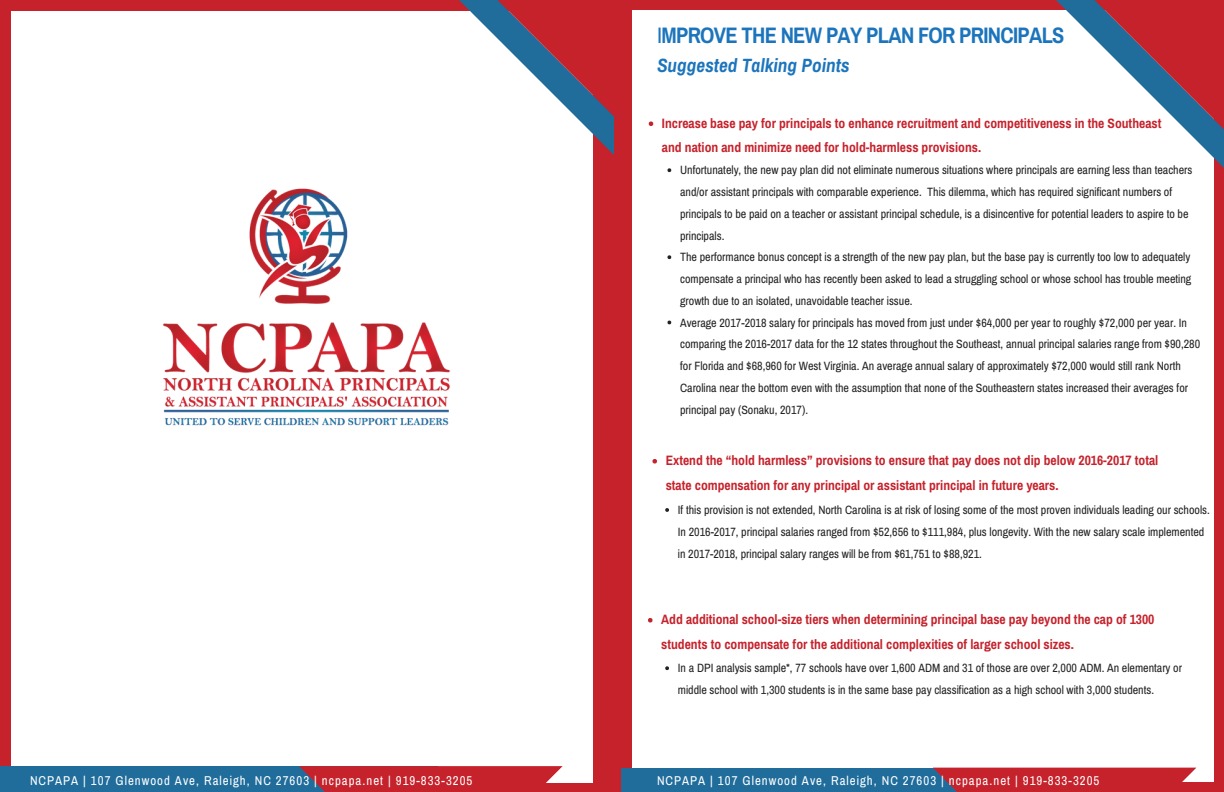
<style>
.page{position:relative;width:1224px;height:792px;background:#fff}
.page>*{position:absolute;margin:0;border:0;box-sizing:border-box;transform-origin:0 0}
.t1{font:700 22.4px "Archivo Narrow";letter-spacing:-.03em;color:#1c75bc}
.t2{font:italic 700 19.2px "Archivo Narrow";color:#1c75bc}
.t3{font:700 13.6px/24.8px "Archivo Narrow";color:#c5222c}
.t4{font:12.8px "Archivo Narrow";letter-spacing:.08em;color:#fff}
.t5{font:12px/21.8px "Archivo Narrow";color:#222}
.s1{font-weight:400}
</style>
<div class="page">
<div style="left:1214px;top:783px;width:10px;height:9px;background:#c5222c"></div>
<div style="left:609px;top:8px;width:22px;height:776px;background:#c5222c"></div>
<div style="left:609px;top:783px;width:22px;height:9px;background:#c5222c"></div>
<div style="left:1214px;top:8px;width:10px;height:776px;background:#c5222c"></div>
<div style="left:630px;top:783px;width:585px;height:9px;background:#c5222c"></div>
<div style="left:609px;top:0;width:22px;height:10px;background:#c5222c"></div>
<div style="left:630px;top:0;width:585px;height:10px;background:#c5222c"></div>
<div style="left:593px;top:783px;width:22px;height:9px;background:#c5222c"></div>
<div style="left:0;top:9px;width:10px;height:776px;background:#c5222c"></div>
<div style="left:593px;top:9px;width:22px;height:776px;background:#c5222c"></div>
<div style="left:9px;top:783px;width:585px;height:9px;background:#c5222c"></div>
<div style="left:0;top:0;width:10px;height:10px;background:#c5222c"></div>
<div style="left:9px;top:0;width:585px;height:10px;background:#c5222c"></div>
<div style="left:0;top:766px;width:438px;height:26px;background:#206d9c"></div>
<svg style="left:299px;top:766px;width:264px;height:26px;fill:#c5222c"></svg>
<svg style="left:434px;top:0;width:180px;height:155px"></svg>
<svg style="left:1056px;top:0;width:168px;height:168px"></svg>
<div style="left:621px;top:768px;width:451px;height:24px;background:#206d9c"></div>
<svg style="left:933px;top:767px;width:264px;height:25px;fill:#c5222c"></svg>
<svg style="left:649px;top:122px;width:4px;height:4px"></svg>
<svg style="left:668px;top:168px;width:3px;height:4px"></svg>
<svg style="left:668px;top:255px;width:3px;height:4px"></svg>
<svg style="left:665px;top:508px;width:4px;height:4px"></svg>
<svg style="left:652px;top:459px;width:5px;height:5px"></svg>
<svg style="left:648px;top:618px;width:4px;height:5px"></svg>
<svg style="left:665px;top:666px;width:4px;height:4px"></svg>
<img style="left:163px;top:188px;width:287px;height:238px">
<h1 class="t1" style="left:657px;top:22px;width:409px"><span class="s1">I</span>MPROVE THE NEW PAY PLAN FOR PRINCIPALS</h1>
<h2 class="t2" style="left:657px;top:54px;width:194px">Suggested Talking Points</h2>
<p class="t3" style="left:662px;top:110px;width:501px">Increase base pay for principals to enhance recruitment and competitiveness in the Southeast and nation and minimize need for hold-harmless provisions.</p>
<p class="t5" style="left:680px;top:159px;width:522px">Unfortunately, the new pay plan did not eliminate numerous situations where principals are earning less than teachers and/or assistant principals with comparable experience. This dilemma, which has required significant numbers of principals to be paid on a teacher or assistant principal schedule, is a disincentive for potential leaders to aspire to be principals.<br>The performance bonus concept is a strength of the new pay plan, but the base pay is currently too low to adequately compensate a principal who has recently been asked to lead a struggling school or whose school has trouble meeting growth due to an isolated, unavoidable teacher issue.<br>Average 2017-2018 salary for principals has moved from just under $64,000 per year to roughly $72,000 per year. In comparing the 2016-2017 data for the 12 states throughout the Southeast, annual principal salaries range from $90,280 for Florida and $68,960 for West Virginia. An average annual salary of approximately $72,000 would still rank North Carolina near the bottom even with the assumption that none of the Southeastern states increased their averages for principal pay (Sonaku, 2017).</p>
<p class="t3" style="left:666px;top:448px;width:494px">Extend the “hold harmless” provisions to ensure that pay does not dip below 2016-2017 total state compensation for any principal or assistant principal in future years.</p>
<p class="t5" style="left:678px;top:499px;width:533px">If this provision is not extended, North Carolina is at risk of losing some of the most proven individuals leading our schools.<br>In 2016-2017, principal salaries ranged from $52,656 to $111,984, plus longevity. With the new salary scale implemented in 2017-2018, principal salary ranges will be from $61,751 to $88,921.</p>
<p class="t3" style="left:661px;top:607px;width:495px">Add additional school-size tiers when determining principal base pay beyond the cap of 1300 students to compensate for the additional complexities of larger school sizes.</p>
<p class="t5" style="left:678px;top:657px;width:506px">In a DPI analysis sample*, 77 schools have over 1,600 ADM and 31 of those are over 2,000 ADM. An elementary or middle school with 1,300 students is in the same base pay classification as a high school with 3,000 students.</p>
<p class="t4" style="left:30px;top:773px;width:444px">NCPAPA | 107 Glenwood Ave, Raleigh, NC 27603 | ncpapa.net | 919-833-3205</p>
<p class="t4" style="left:657px;top:773px;width:444px">NCPAPA | 107 Glenwood Ave, Raleigh, NC 27603 | ncpapa.net | 919-833-3205</p>
</div>
